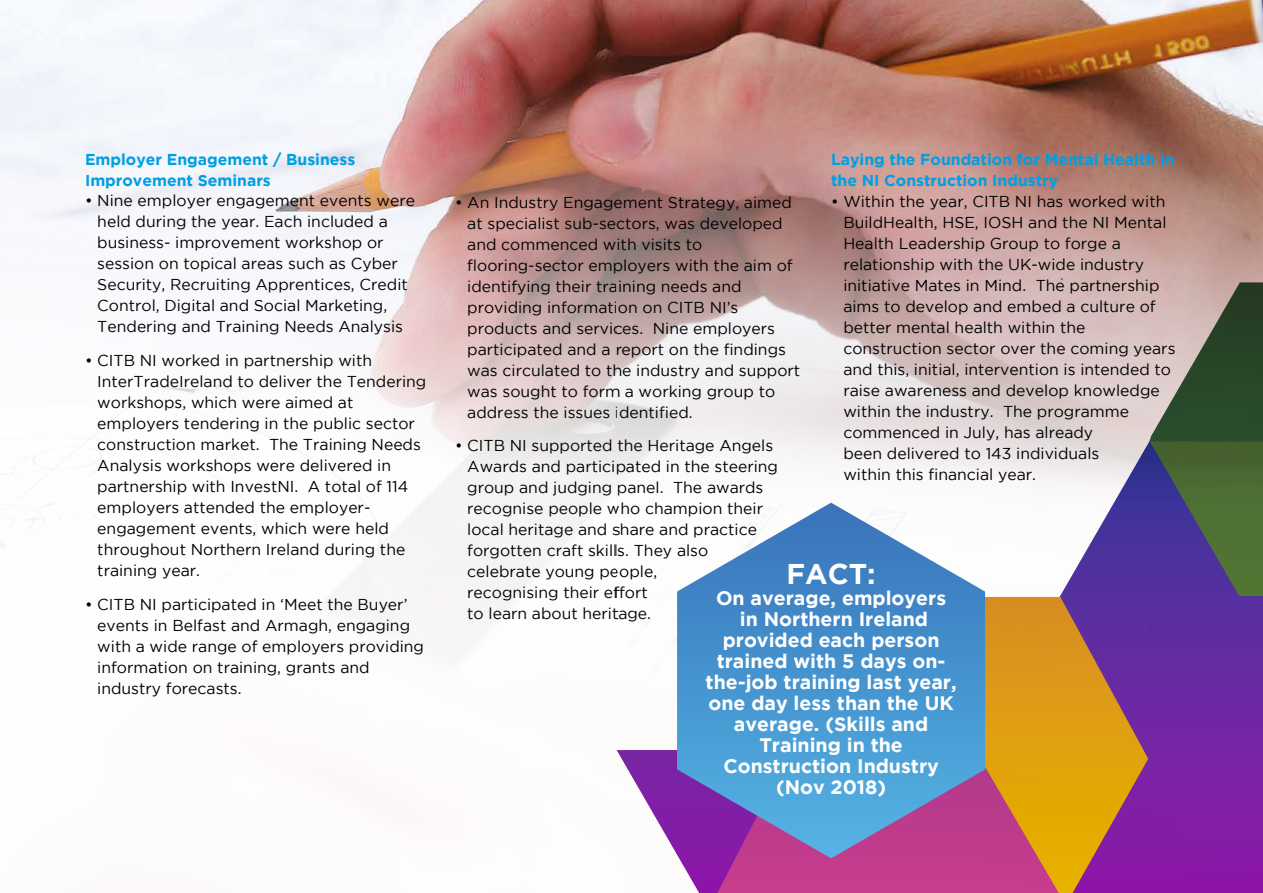
<style>
.page{position:relative;width:1263px;height:893px;background:#fff}
.page>*{position:absolute;margin:0;border:0;box-sizing:border-box;transform-origin:0 0}
.t1{font:700 28.5px "Gotham";color:#fff}
.t2{font:700 19.5px/21px "Gotham";color:#fff;text-align:center}
.t3{font:15.75px/21px "Gotham";color:#000}
.t4{font:700 15.75px/21px "Gotham";color:#009fe3}
</style>
<div class="page">
<img style="left:0;top:0;width:1263px;height:751px">
<svg style="left:617px;top:278px;width:646px;height:615px"></svg>
<svg style="left:985px;top:597px;width:163px;height:296px;background:#b97442"></svg>
<svg style="left:709px;top:750px;width:357px;height:143px;background:#cc5d61"></svg>
<svg style="left:1149px;top:282px;width:114px;height:314px;background:#5c6560"></svg>
<svg style="left:677px;top:503px;width:308px;height:355px;background:#6894cd"></svg>
<p class="t4" style="left:85px;top:148px;width:272px">Employer Engagement / Business<br>Improvement Seminars</p>
<p class="t3" style="left:97px;top:190px;width:319px;text-indent:-12px">• Nine employer engagement events were held during the year. Each included a business- improvement workshop or session on topical areas such as Cyber Security, Recruiting Apprentices, Credit Control, Digital and Social Marketing, Tendering and Training Needs Analysis</p>
<p class="t3" style="left:97px;top:350px;width:331px;text-indent:-12px">• CITB NI worked in partnership with InterTradeIreland to deliver the Tendering workshops, which were aimed at employers tendering in the public sector construction market. The Training Needs Analysis workshops were delivered in partnership with InvestNI. A total of 114 employers attended the employer&shy;engagement events, which were held throughout Northern Ireland during the training year.</p>
<p class="t3" style="left:97px;top:594px;width:328px;text-indent:-12px">• CITB NI participated in ‘Meet the Buyer’ events in Belfast and Armagh, engaging with a wide range of employers providing information on training, grants and industry forecasts.</p>
<p class="t4" style="left:831px;top:148px;width:345px">Laying the Foundation for Mental Health in the NI Construction Industry</p>
<p class="t3" style="left:843px;top:190px;width:334px;text-indent:-12px">• Within the year, CITB NI has worked with BuildHealth, HSE, IOSH and the NI Mental Health Leadership Group to forge a relationship with the UK-wide industry initiative Mates in Mind. The partnership aims to develop and embed a culture of better mental health within the construction sector over the coming years and this, initial, intervention is intended to raise awareness and develop knowledge within the industry. The programme commenced in July, has already<br>been delivered to 143 individuals<br>within this financial year.</p>
<p class="t3" style="left:467px;top:191px;width:334px;text-indent:-12px">• An Industry Engagement Strategy, aimed at specialist sub-sectors, was developed and commenced with visits to flooring-sector employers with the aim of identifying their training needs and providing information on CITB NI’s products and services. Nine employers participated and a report on the findings was circulated to the industry and support was sought to form a working group to address the issues identified.</p>
<p class="t3" style="left:467px;top:435px;width:312px;text-indent:-12px">• CITB NI supported the Heritage Angels Awards and participated in the steering group and judging panel. The awards recognise people who champion their local heritage and share and practice forgotten craft skills. They also celebrate young people,<br>recognising their effort<br>to learn about heritage.</p>
<h1 class="t1" style="left:786px;top:557px;width:91px">FACT:</h1>
<p class="t2" style="left:706px;top:587px;width:252px">On average, employers in Northern Ireland provided each person trained with 5 days on&shy;the-job training last year, one day less than the UK average. (Skills and<br>Training in the<br>Construction Industry (Nov 2018)</p>
</div>
